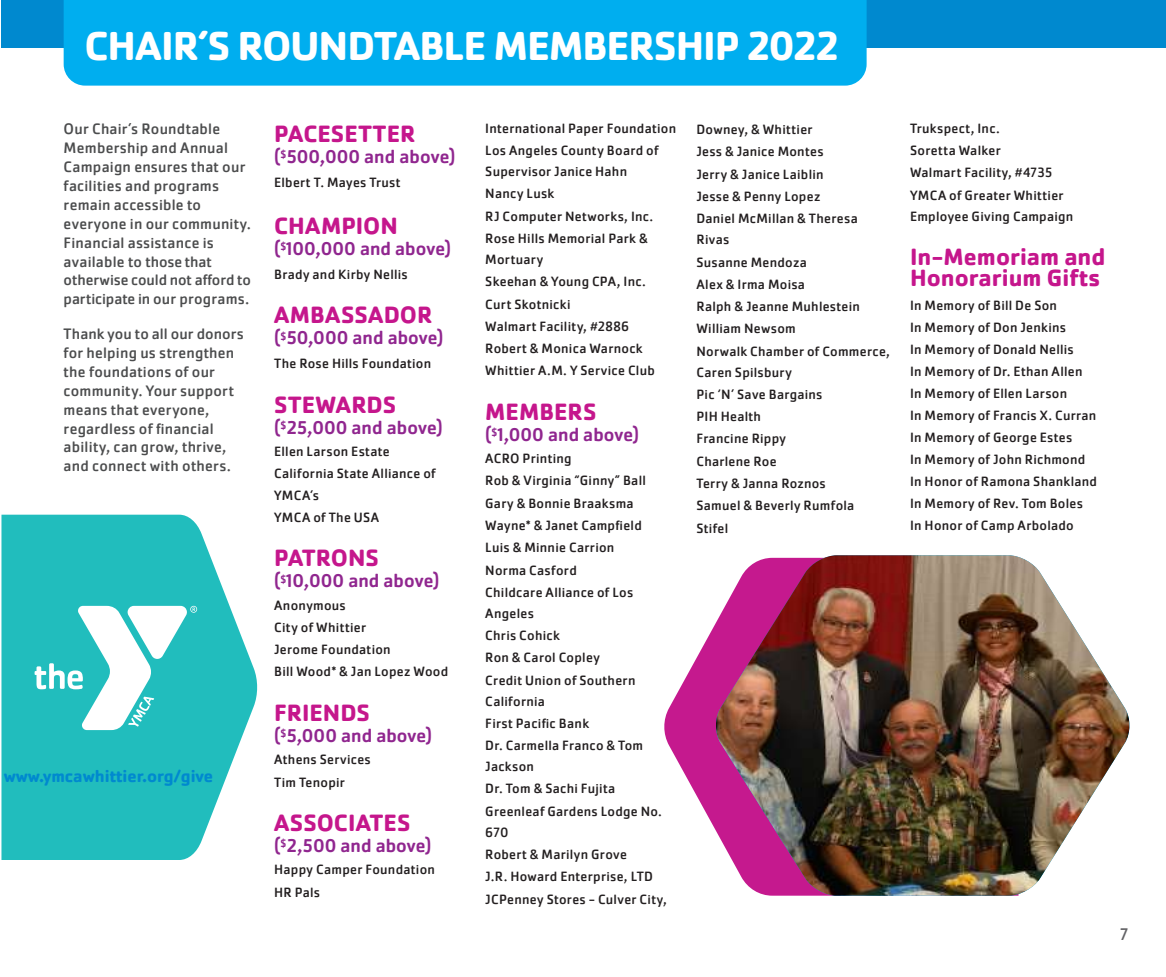
<style>
.page{position:relative;width:1166px;height:977px;background:#fff}
.page>*{position:absolute;margin:0;border:0;box-sizing:border-box;transform-origin:0 0}
.t1{font:700 42px "Cachet Pro";letter-spacing:-.025em;color:#fff}
.t2{font:700 24.5px/21px "Cachet Pro";color:#c5168c}
.t3{font:500 19.25px "Cachet Pro";letter-spacing:.005em;color:#90268f}
.t4{font:700 17.5px "Cachet Pro";color:#0089cf}
.t5{font:17.5px "Cachet Pro";color:#636366}
.t6{font:15.75px/18.9px "Cachet Pro";letter-spacing:.015em;color:#4b4c4d}
.t7{font:14px/22.1px "Cachet Pro";letter-spacing:.02em;color:#231f20}
</style>
<div class="page">
<svg style="left:664px;top:626px;width:50px;height:201px;fill:#c5198e"></svg>
<img style="left:714px;top:555px;width:416px;height:340px">
<div style="left:1px;top:0;width:1165px;height:48px;background:#0089cf"></div>
<div style="left:64px;top:0;width:802px;height:86px;background:#00aeef"></div>
<svg style="left:1px;top:514px;width:257px;height:346px;fill:#21bdbd"></svg>
<svg style="left:35px;top:606px;width:162px;height:124px"></svg>
<h1 class="t1" style="left:85px;top:20px;width:755px">CHAIR’S ROUNDTABLE MEMBERSHIP 2022</h1>
<p class="t6" style="left:64px;top:120px;width:189px">Our Chair’s Roundtable<br>Membership and Annual<br>Campaign ensures that our facilities and programs remain accessible to everyone in our community.<br>Financial assistance is available to those that otherwise could not afford to participate in our programs.</p>
<p class="t6" style="left:64px;top:324px;width:182px">Thank you to all our donors for helping us strengthen the foundations of our community. Your support means that everyone, regardless of financial ability, can grow, thrive, and connect with others.</p>
<p class="t4" style="left:4px;top:765px;width:211px">www.ymcawhittier.org/give</p>
<h2 class="t2" style="left:274px;top:123px;width:143px">PACESETTER</h2>
<h3 class="t3" style="left:274px;top:145px;width:183px">(<sup>$</sup>500,000 and above)</h3>
<p class="t7" style="left:274px;top:171px;width:128px">Elbert T. Mayes Trust</p>
<h2 class="t2" style="left:274px;top:215px;width:125px">CHAMPION</h2>
<h3 class="t3" style="left:274px;top:237px;width:178px">(<sup>$</sup>100,000 and above)</h3>
<p class="t7" style="left:274px;top:263px;width:135px">Brady and Kirby Nellis</p>
<h2 class="t2" style="left:274px;top:304px;width:160px">AMBASSADOR</h2>
<h3 class="t3" style="left:274px;top:326px;width:171px">(<sup>$</sup>50,000 and above)</h3>
<p class="t7" style="left:274px;top:353px;width:159px">The Rose Hills Foundation</p>
<h2 class="t2" style="left:274px;top:394px;width:123px">STEWARDS</h2>
<h3 class="t3" style="left:274px;top:416px;width:170px">(<sup>$</sup>25,000 and above)</h3>
<p class="t7" style="left:274px;top:441px;width:163px">Ellen Larson Estate<br>California State Alliance of<br>YMCA’s<br>YMCA of The USA</p>
<h2 class="t2" style="left:274px;top:547px;width:106px">PATRONS</h2>
<h3 class="t3" style="left:274px;top:569px;width:167px">(<sup>$</sup>10,000 and above)</h3>
<p class="t7" style="left:274px;top:594px;width:175px">Anonymous<br>City of Whittier<br>Jerome Foundation<br>Bill Wood* &amp; Jan Lopez Wood</p>
<h2 class="t2" style="left:274px;top:702px;width:97px">FRIENDS</h2>
<h3 class="t3" style="left:274px;top:724px;width:159px">(<sup>$</sup>5,000 and above)</h3>
<p class="t7" style="left:274px;top:748px;width:98px">Athens Services<br>Tim Tenopir</p>
<h2 class="t2" style="left:274px;top:812px;width:138px">ASSOCIATES</h2>
<h3 class="t3" style="left:274px;top:834px;width:159px">(<sup>$</sup>2,500 and above)</h3>
<p class="t7" style="left:274px;top:858px;width:162px">Happy Camper Foundation<br>HR Pals</p>
<p class="t7" style="left:485px;top:117px;width:192px">International Paper Foundation<br>Los Angeles County Board of<br>Supervisor Janice Hahn<br>Nancy Lusk<br>RJ Computer Networks, Inc.<br>Rose Hills Memorial Park &amp;<br>Mortuary<br>Skeehan &amp; Young CPA, Inc.<br>Curt Skotnicki<br>Walmart Facility, #2886<br>Robert &amp; Monica Warnock<br>Whittier A.M. Y Service Club</p>
<h2 class="t2" style="left:485px;top:401px;width:113px">MEMBERS</h2>
<h3 class="t3" style="left:485px;top:423px;width:155px">(<sup>$</sup>1,000 and above)</h3>
<p class="t7" style="left:485px;top:447px;width:183px">ACRO Printing<br>Rob &amp; Virginia “Ginny” Ball<br>Gary &amp; Bonnie Braaksma<br>Wayne* &amp; Janet Campfield<br>Luis &amp; Minnie Carrion<br>Norma Casford<br>Childcare Alliance of Los<br>Angeles<br>Chris Cohick<br>Ron &amp; Carol Copley<br>Credit Union of Southern<br>California<br>First Pacific Bank<br>Dr. Carmella Franco &amp; Tom<br>Jackson<br>Dr. Tom &amp; Sachi Fujita<br>Greenleaf Gardens Lodge No.<br>670<br>Robert &amp; Marilyn Grove<br>J.R. Howard Enterprise, LTD<br>JCPenney Stores - Culver City,</p>
<p class="t7" style="left:696px;top:119px;width:195px">Downey, &amp; Whittier<br>Jess &amp; Janice Montes<br>Jerry &amp; Janice Laiblin<br>Jesse &amp; Penny Lopez<br>Daniel McMillan &amp; Theresa<br>Rivas<br>Susanne Mendoza<br>Alex &amp; Irma Moisa<br>Ralph &amp; Jeanne Muhlestein<br>William Newsom<br>Norwalk Chamber of Commerce,<br>Caren Spilsbury<br>Pic ‘N’ Save Bargains<br>PIH Health<br>Francine Rippy<br>Charlene Roe<br>Terry &amp; Janna Roznos<br>Samuel &amp; Beverly Rumfola<br>Stifel</p>
<p class="t7" style="left:910px;top:117px;width:165px">Trukspect, Inc.<br>Soretta Walker<br>Walmart Facility, #4735<br>YMCA of Greater Whittier<br>Employee Giving Campaign</p>
<h2 class="t2" style="left:910px;top:246px;width:197px">In-Memoriam and<br>Honorarium Gifts</h2>
<p class="t7" style="left:910px;top:295px;width:188px">In Memory of Bill De Son<br>In Memory of Don Jenkins<br>In Memory of Donald Nellis<br>In Memory of Dr. Ethan Allen<br>In Memory of Ellen Larson<br>In Memory of Francis X. Curran<br>In Memory of George Estes<br>In Memory of John Richmond<br>In Honor of Ramona Shankland<br>In Memory of Rev. Tom Boles<br>In Honor of Camp Arbolado</p>
<p class="t5" style="left:1120px;top:923px;width:10px">7</p>
</div>
